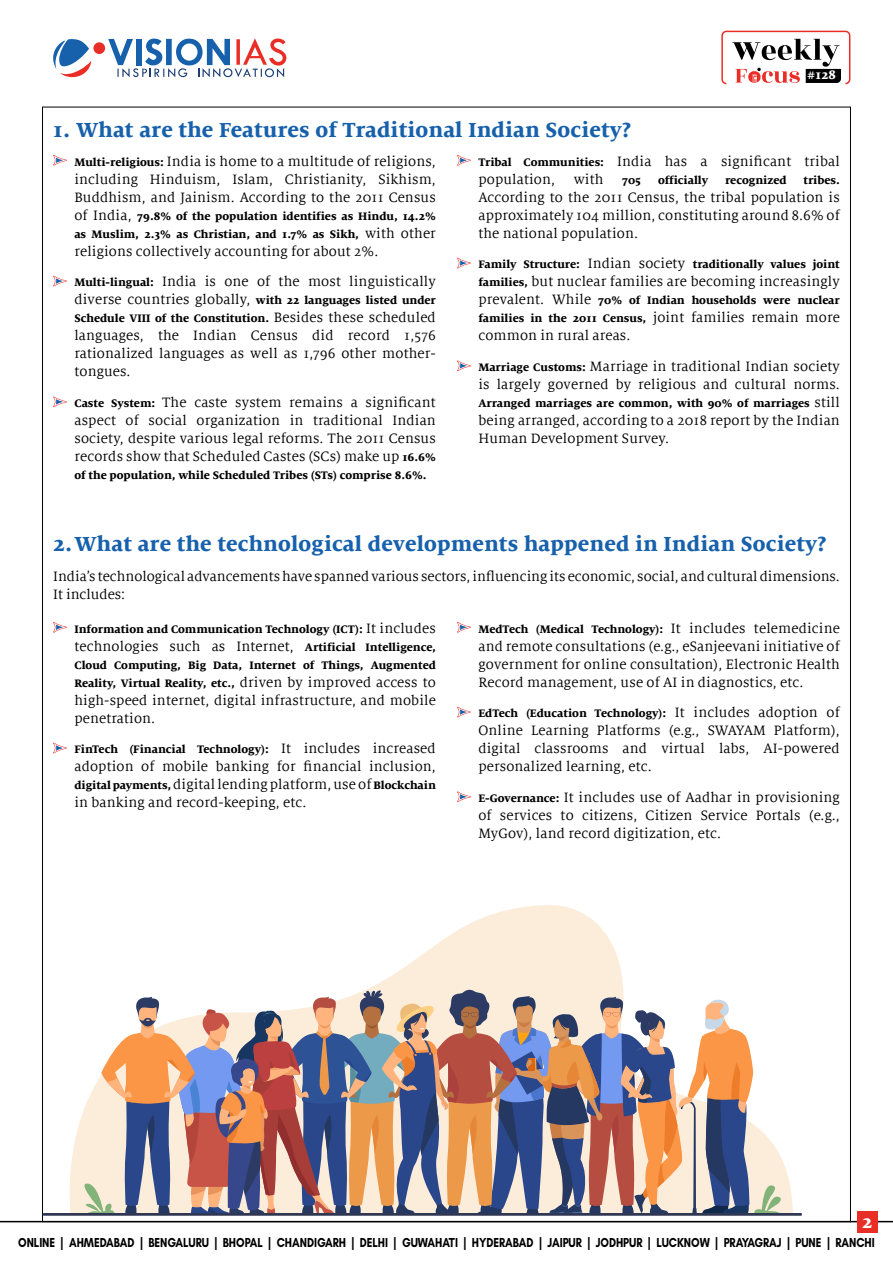
<style>
.page{position:relative;width:893px;height:1263px;background:#fff}
.page>*{position:absolute;margin:0;border:0;box-sizing:border-box;transform-origin:0 0}
.t1{font:800 22.5px "Milo Serif Web W04";letter-spacing:.01em;color:#1761ac}
.t2{font:800 19.5px "Milo Serif Web W04";color:#fff}
.t3{font:15px/18px "Milo Serif Web W04";letter-spacing:.01em;color:#000;text-align:justify}
.t4{font:800 13.5px "Milo Serif Web W04";color:#fff}
.t5{font:700 13.35px "Glacial Indifference";letter-spacing:-.005em;color:#000;scale:.84 1}
.t6{font:800 12px/18px "Milo Serif Web W04";color:#000}
.s1{font-weight:800;font-size:12px}
.s2{font-weight:400;font-size:15px}
</style>
<div class="page">
<hr style="left:0;top:1221px;width:893px;height:1px;background:#000">
<div style="left:858px;top:1211px;width:20px;height:22px;background:#e92e28"></div>
<svg style="left:53px;top:155px;width:14px;height:11px"></svg>
<svg style="left:53px;top:276px;width:14px;height:11px"></svg>
<svg style="left:53px;top:396px;width:14px;height:11px"></svg>
<svg style="left:53px;top:622px;width:14px;height:11px"></svg>
<svg style="left:53px;top:743px;width:14px;height:10px"></svg>
<svg style="left:457px;top:155px;width:14px;height:11px"></svg>
<svg style="left:457px;top:258px;width:14px;height:11px"></svg>
<svg style="left:457px;top:360px;width:14px;height:11px"></svg>
<svg style="left:457px;top:622px;width:14px;height:11px"></svg>
<svg style="left:457px;top:707px;width:14px;height:10px"></svg>
<svg style="left:457px;top:791px;width:14px;height:11px"></svg>
<svg style="left:70px;top:905px;width:723px;height:308px"></svg>
<svg style="left:77px;top:988px;width:706px;height:225px;background:#b89f9d"></svg>
<hr style="left:43px;top:1213px;width:759px;height:3px;background:#2e3652">
<svg style="left:53px;top:39px;width:38px;height:39px"></svg>
<svg style="left:108px;top:38px;width:179px;height:40px"></svg>
<div style="left:93px;top:42px;width:12px;height:12px;background:#e92e28;border-radius:50%"></div>
<div style="left:721px;top:31px;width:129px;height:53px;border:2px solid #e92e28;border-radius:4px"></div>
<svg style="left:732px;top:39px;width:109px;height:44px"></svg>
<h1 class="t1" style="left:53px;top:117px;width:579px">1. What are the Features of Traditional Indian Society?</h1>
<p class="t4" style="left:807px;top:67px;width:30px">#128</p>
<p class="t3" style="left:74px;top:152px;width:363px"><span class="s1">Multi-religious:</span> India is home to a multitude of religions, including Hinduism, Islam, Christianity, Sikhism, Buddhism, and Jainism. According to the 2011 Census</p>
<p class="t6" style="left:74px;top:207px;width:363px"><span class="s2">of India,</span> 79.8% of the population identifies as Hindu, 14.2% as Muslim, 2.3% as Christian, and 1.7% as Sikh, <span class="s2">with other</span></p>
<p class="t3" style="left:74px;top:236px;width:363px;line-height:30.8px">religions collectively accounting for about 2%.<br><span class="s1">Multi-lingual:</span> India is one of the most linguistically</p>
<p class="t6" style="left:74px;top:291px;width:363px"><span class="s2">diverse countries globally,</span> with 22 languages listed under<br>Schedule VIII of the Constitution. <span class="s2">Besides these scheduled</span></p>
<p class="t3" style="left:74px;top:327px;width:363px">languages, the Indian Census did record 1,576 rationalized languages as well as 1,796 other mother&shy;tongues.</p>
<p class="t3" style="left:74px;top:393px;width:363px"><span class="s1">Caste System:</span> The caste system remains a significant aspect of social organization in traditional Indian society, despite various legal reforms. The 2011 Census records show that Scheduled Castes (SCs) make up <span class="s1">16.6%</span></p>
<p class="t6" style="left:74px;top:466px;width:354px">of the population, while Scheduled Tribes (STs) comprise 8.6%.</p>
<p class="t3" style="left:478px;top:152px;width:363px"><span class="s1">Tribal Communities:</span> India has a significant tribal population, with <span class="s1">705</span></p>
<p class="t6" style="left:658px;top:171px;width:52px">officially</p>
<p class="t6" style="left:725px;top:171px;width:63px">recognized</p>
<p class="t6" style="left:803px;top:171px;width:38px">tribes.</p>
<p class="t3" style="left:478px;top:188px;width:363px">According to the 2011 Census, the tribal population is approximately 104 million, constituting around 8.6% of the national population.</p>
<p class="t6" style="left:478px;top:255px;width:363px">Family Structure: <span class="s2">Indian society</span> traditionally values joint</p>
<p class="t3" style="left:478px;top:273px;width:363px"><span class="s1">families,</span> but nuclear families are becoming increasingly</p>
<p class="t6" style="left:478px;top:291px;width:363px"><span class="s2">prevalent. While</span> 70% of Indian households were nuclear families in the 2011 Census, <span class="s2">joint families remain more</span></p>
<p class="t3" style="left:478px;top:320px;width:363px;line-height:30.8px">common in rural areas.<br><span class="s1">Marriage Customs:</span> Marriage in traditional Indian society</p>
<p class="t3" style="left:478px;top:375px;width:363px">is largely governed by religious and cultural norms.</p>
<p class="t6" style="left:478px;top:394px;width:363px">Arranged marriages are common, with 90% of marriages <span class="s2">still</span></p>
<p class="t3" style="left:478px;top:411px;width:363px">being arranged, according to a 2018 report by the Indian<br>Human Development Survey.</p>
<h1 class="t1" style="left:53px;top:531px;width:775px">2.What are the technological developments happened in Indian Society?</h1>
<p class="t3" style="left:53px;top:567px;width:788px">India’s technological advancements have spanned various sectors, influencing its economic, social, and cultural dimensions.<br>It includes:</p>
<p class="t6" style="left:74px;top:620px;width:363px">Information and Communication Technology (ICT): <span class="s2">It includes</span></p>
<p class="t3" style="left:74px;top:637px;width:363px">technologies such as Internet, <span class="s1">Artificial Intelligence,</span></p>
<p class="t6" style="left:74px;top:656px;width:363px">Cloud Computing, Big Data, Internet of Things, Augmented<br>Reality, Virtual Reality, etc., <span class="s2">driven by improved access to</span></p>
<p class="t3" style="left:74px;top:691px;width:363px">high-speed internet, digital infrastructure, and mobile penetration.</p>
<p class="t6" style="left:74px;top:740px;width:363px">FinTech (Financial Technology): <span class="s2">It includes increased</span></p>
<p class="t3" style="left:74px;top:758px;width:363px">adoption of mobile banking for financial inclusion, <span class="s1">digital payments,</span> digital lending platform, use of <span class="s1">Blockchain </span>in banking and record-keeping, etc.</p>
<p class="t6" style="left:478px;top:620px;width:363px">MedTech (Medical Technology): <span class="s2">It includes telemedicine</span></p>
<p class="t3" style="left:478px;top:637px;width:363px">and remote consultations (e.g., eSanjeevani initiative of government for online consultation), Electronic Health Record management, use of AI in diagnostics, etc.</p>
<p class="t6" style="left:478px;top:704px;width:363px">EdTech (Education Technology): <span class="s2">It includes adoption of</span></p>
<p class="t3" style="left:478px;top:722px;width:363px">Online Learning Platforms (e.g., SWAYAM Platform), digital classrooms and virtual labs, AI-powered personalized learning, etc.</p>
<p class="t3" style="left:478px;top:788px;width:363px"><span class="s1">E-Governance:</span> It includes use of Aadhar in provisioning of services to citizens, Citizen Service Portals (e.g., MyGov), land record digitization, etc.</p>
<h2 class="t2" style="left:862px;top:1210px;width:12px">2</h2>
<p class="t5" style="left:18px;top:1234px;width:1021px">ONLINE | AHMEDABAD | BENGALURU | BHOPAL | CHANDIGARH | DELHI | GUWAHATI | HYDERABAD | JAIPUR | JODHPUR | LUCKNOW | PRAYAGRAJ | PUNE | RANCHI</p>
</div>
